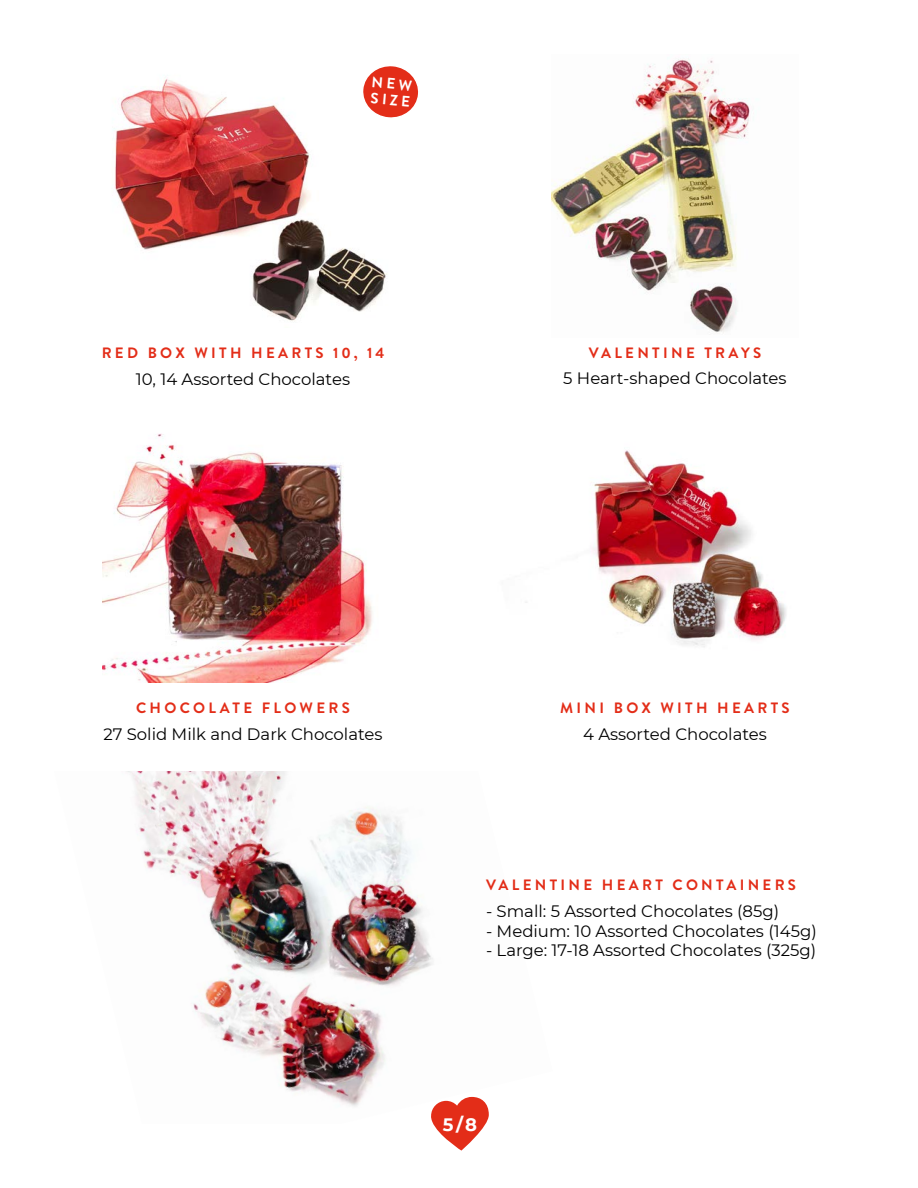
<style>
.page{position:relative;width:918px;height:1188px;background:#fff}
.page>*{position:absolute;margin:0;border:0;box-sizing:border-box;transform-origin:0 0}
.t1{font:700 18px "Montserrat";color:#fff}
.Description{font:16.5px "Montserrat";color:#000}
.Product_Name{font:700 15px "Brandon Grotesque";letter-spacing:.22em;color:#e32d18}
.Product_Name-2{font:700 15px "Brandon Grotesque";color:#fff}
</style>
<div class="page">
<svg style="left:433px;top:1124px;width:53px;height:27px"></svg>
<img style="left:552px;top:59px;width:198px;height:274px">
<img style="left:525px;top:450px;width:261px;height:197px">
<img style="left:126px;top:771px;width:363px;height:353px">
<img style="left:102px;top:433px;width:270px;height:250px">
<img style="left:114px;top:77px;width:273px;height:244px">
<svg style="left:360px;top:66px;width:58px;height:54px"></svg>
<p class="Product_Name-2" style="left:372px;top:87px;width:41px;rotate:5deg">SIZE</p>
<p class="Product_Name" style="left:102px;top:343px;width:284px">RED BOX WITH HEARTS 10, 14</p>
<p class="Description" style="left:136px;top:368px;width:216px">10, 14 Assorted Chocolates</p>
<p class="Product_Name" style="left:589px;top:342px;width:174px">VALENTINE TRAYS</p>
<p class="Description" style="left:563px;top:367px;width:225px">5 Heart-shaped Chocolates</p>
<p class="Product_Name" style="left:136px;top:698px;width:215px">CHOCOLATE FLOWERS</p>
<p class="Description" style="left:103px;top:723px;width:281px">27 Solid Milk and Dark Chocolates</p>
<p class="Product_Name" style="left:560px;top:698px;width:231px">MINI BOX WITH HEARTS</p>
<p class="Description" style="left:583px;top:723px;width:185px">4 Assorted Chocolates</p>
<p class="Product_Name" style="left:486px;top:875px;width:312px">VALENTINE HEART CONTAINERS</p>
<p class="Description" style="left:486px;top:900px;width:295px">- Small: 5 Assorted Chocolates (85g)</p>
<p class="Description" style="left:486px;top:919px;width:332px">- Medium: 10 Assorted Chocolates (145g)</p>
<p class="Description" style="left:486px;top:939px;width:332px">- Large: 17-18 Assorted Chocolates (325g)</p>
<p class="t1" style="left:443px;top:1111px;width:36px">5/8</p>
</div>
